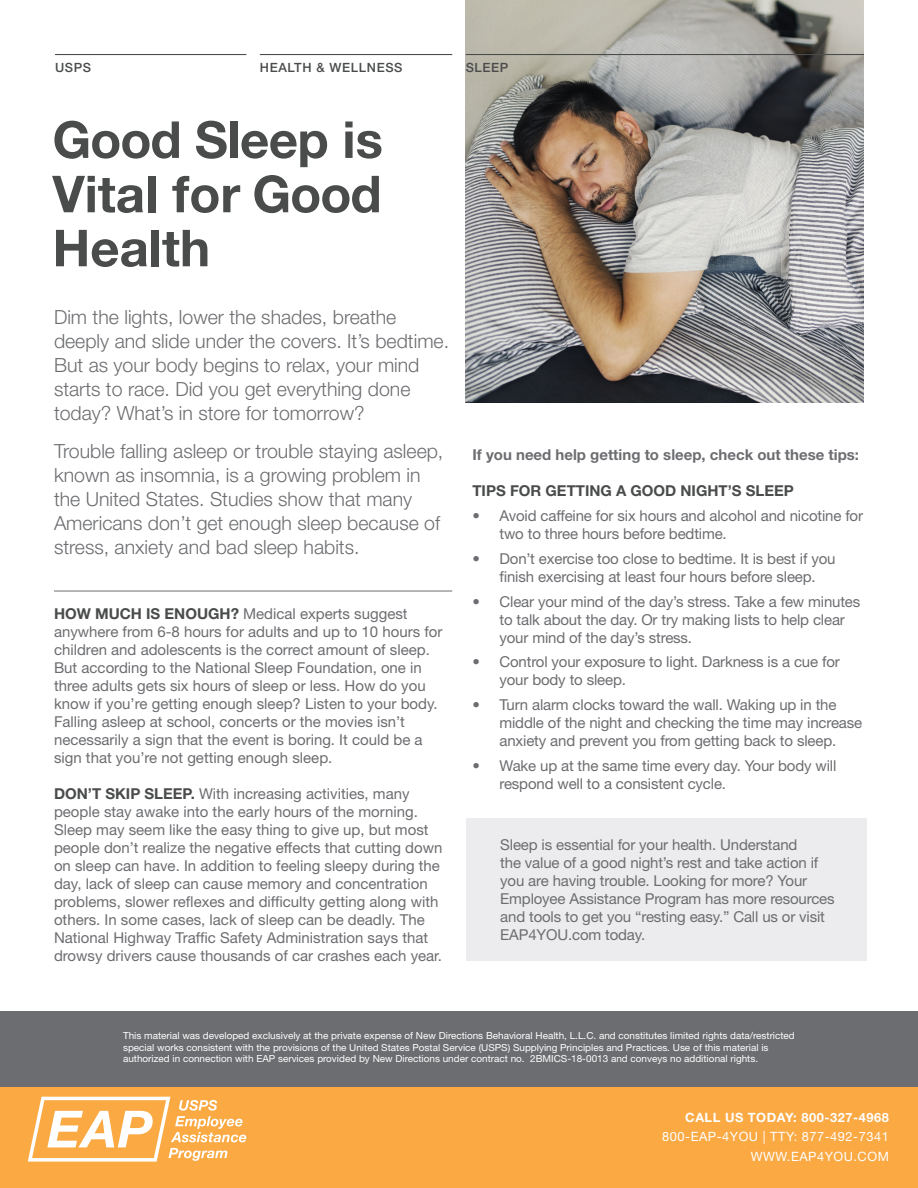
<style>
.page{position:relative;width:918px;height:1188px;background:#fff}
.page>*{position:absolute;margin:0;border:0;box-sizing:border-box;transform-origin:0 0}
.t1{font:700 51px/54.2px "Helvetica Neue LT Std";color:#4a4b4b;text-align:justify}
.t2{font:300 19.5px/24px "Helvetica Neue LT Std";color:#6c6d70}
.t3{font:15px/18px "Helvetica Neue LT Std";color:#6c6d70}
.t4{font:700 15px "Helvetica Neue LT Std";color:#6c6d70}
.t5{font:700 15px "Helvetica Neue LT Std";color:#4a4b4b}
.t6{font:12.9px/19px "Helvetica Neue LT Std";letter-spacing:.04em;color:#fff;text-align:right}
.t7{font:700 12.9px "Helvetica Neue LT Std";letter-spacing:.04em;color:#fff}
.t8{font:500 12.75px "Helvetica Neue LT Std";letter-spacing:.05em;color:#4a4b4b}
.t9{font:9.75px/11.7px "Helvetica Neue LT Std";color:#fff}
.s1{font-weight:700;color:#4a4b4b}
</style>
<div class="page">
<div style="left:0;top:1087px;width:918px;height:101px;background:#faa943"></div>
<svg style="left:28px;top:1097px;width:218px;height:65px"></svg>
<div style="left:466px;top:819px;width:401px;height:142px;background:#ececee"></div>
<img style="left:466px;top:0;width:398px;height:403px">
<div style="left:0;top:1011px;width:918px;height:76px;background:#6c6d70"></div>
<hr style="left:55px;top:54px;width:191px;height:1px;background:#4a4b4b">
<hr style="left:260px;top:54px;width:192px;height:1px;background:#4a4b4b">
<hr style="left:466px;top:54px;width:398px;height:1px;background:#4a4b4b">
<hr style="left:54px;top:591px;width:398px;height:1px;background:#6c6d70">
<p class="t8" style="left:55px;top:60px;width:38px">USPS</p>
<p class="t8" style="left:260px;top:60px;width:144px">HEALTH &amp; WELLNESS</p>
<p class="t8" style="left:466px;top:60px;width:44px">SLEEP</p>
<h1 class="t1" style="left:52px;top:112px;width:332px">Good Sleep is Vital for Good Health</h1>
<h2 class="t2" style="left:54px;top:305px;width:397px">Dim the lights, lower the shades, breathe deeply and slide under the covers. It’s bedtime.<br>But as your body begins to relax, your mind starts to race. Did you get everything done today? What’s in store for tomorrow?</h2>
<h2 class="t2" style="left:54px;top:438px;width:391px">Trouble falling asleep or trouble staying asleep, known as insomnia, is a growing problem in the United States. Studies show that many Americans don’t get enough sleep because of stress, anxiety and bad sleep habits.</h2>
<p class="t3" style="left:54px;top:605px;width:390px"><span class="s1">HOW MUCH IS ENOUGH?</span> Medical experts suggest anywhere from 6-8 hours for adults and up to 10 hours for children and adolescents is the correct amount of sleep.<br>But according to the National Sleep Foundation, one in three adults gets six hours of sleep or less. How do you know if you’re getting enough sleep? Listen to your body.<br>Falling asleep at school, concerts or the movies isn’t necessarily a sign that the event is boring. It could be a sign that you’re not getting enough sleep.</p>
<p class="t3" style="left:54px;top:785px;width:390px"><span class="s1">DON’T SKIP SLEEP.</span> With increasing activities, many people stay awake into the early hours of the morning.<br>Sleep may seem like the easy thing to give up, but most people don’t realize the negative effects that cutting down on sleep can have. In addition to feeling sleepy during the day, lack of sleep can cause memory and concentration problems, slower reflexes and difficulty getting along with others. In some cases, lack of sleep can be deadly. The National Highway Traffic Safety Administration says that drowsy drivers cause thousands of car crashes each year.</p>
<p class="t4" style="left:472px;top:446px;width:388px">If you need help getting to sleep, check out these tips:</p>
<p class="t5" style="left:472px;top:482px;width:323px">TIPS FOR GETTING A GOOD NIGHT’S SLEEP</p>
<p class="t3" style="left:500px;top:506px;width:365px;text-indent:-27px">• Avoid caffeine for six hours and alcohol and nicotine for two to three hours before bedtime.</p>
<p class="t3" style="left:472px;top:549px;width:365px;text-align:center">• Don’t exercise too close to bedtime. It is best if you finish exercising at least four hours before sleep.</p>
<p class="t3" style="left:500px;top:592px;width:362px;text-indent:-27px">• Clear your mind of the day’s stress. Take a few minutes to talk about the day. Or try making lists to help clear your mind of the day’s stress.</p>
<p class="t3" style="left:500px;top:653px;width:342px;text-indent:-27px">• Control your exposure to light. Darkness is a cue for your body to sleep.</p>
<p class="t3" style="left:500px;top:695px;width:364px;text-indent:-27px">• Turn alarm clocks toward the wall. Waking up in the middle of the night and checking the time may increase anxiety and prevent you from getting back to sleep.</p>
<p class="t3" style="left:500px;top:756px;width:338px;text-indent:-27px">• Wake up at the same time every day. Your body will respond well to a consistent cycle.</p>
<p class="t3" style="left:500px;top:835px;width:336px">Sleep is essential for your health. Understand<br>the value of a good night’s rest and take action if you are having trouble. Looking for more? Your Employee Assistance Program has more resources and tools to get you “resting easy.” Call us or visit EAP4YOU.com today.</p>
<p class="t9" style="left:123px;top:1030px;width:673px">This material was developed exclusively at the private expense of New Directions Behavioral Health, L.L.C. and constitutes limited rights data/restricted special works consistent with the provisions of the United States Postal Service (USPS) Supplying Principles and Practices. Use of this material is authorized in connection with EAP services provided by New Directions under contract no. 2BMICS-18-0013 and conveys no additional rights.</p>
<p class="t7" style="left:685px;top:1110px;width:205px">CALL US TODAY: 800-327-4968</p>
<p class="t6" style="left:662px;top:1127px;width:228px">800-EAP-4YOU | TTY: 877-492-7341<br>WWW.EAP4YOU.COM</p>
</div>
